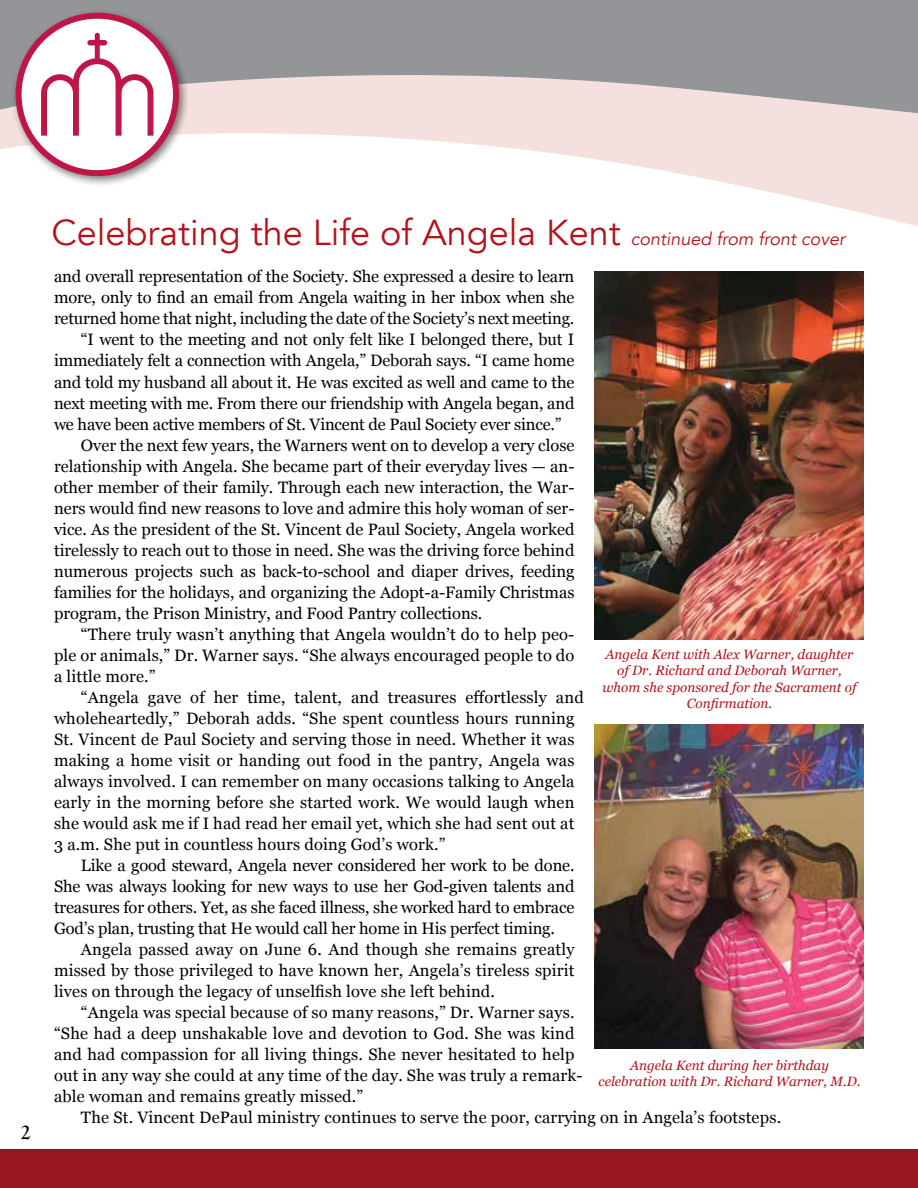
<style>
.page{position:relative;width:918px;height:1188px;background:#fff}
.page>*{position:absolute;margin:0;border:0;box-sizing:border-box;transform-origin:0 0}
.t1{font:36px "Avenir";color:#b5121b}
.t2{font:700 21px "Goudy Old Style T";color:#000}
.t3{font:16.5px "Georgia";color:#000}
.t4{font:italic 13.5px/16.5px "Georgia";color:#b5121b;text-align:center}
.s1{font-style:italic;font-size:18px}
</style>
<div class="page">
<svg style="left:553px;top:153px;width:365px;height:172px"></svg>
<svg style="left:0;top:0;width:918px;height:153px;background:#bdb7b8"></svg>
<div style="left:11px;top:8px;width:179px;height:180px;background:#000;opacity:.5"></div>
<div style="left:19px;top:16px;width:157px;height:157px;background:#fff;border-radius:50%"></div>
<div style="left:16px;top:13px;width:163px;height:163px;border:6px solid #bd1647;border-radius:50%"></div>
<svg style="left:41px;top:33px;width:112px;height:103px"></svg>
<div style="left:0;top:1149px;width:918px;height:39px;background:#961722"></div>
<img style="left:595px;top:272px;width:269px;height:368px">
<img style="left:595px;top:724px;width:269px;height:324px">
<p class="t2" style="left:21px;top:1121px;width:12px">2</p>
<h1 class="t1" style="left:52px;top:211px;width:795px">Celebrating the Life of Angela Kent <span class="s1">continued from front cover</span></h1>
<p class="t3" style="left:54px;top:265px;width:522px">and overall representation of the Society. She expressed a desire to learn</p>
<p class="t3" style="left:54px;top:286px;width:522px">more, only to find an email from Angela waiting in her inbox when she</p>
<p class="t3" style="left:54px;top:307px;width:522px">returned home that night, including the date of the Society’s next meeting.</p>
<p class="t3" style="left:81px;top:328px;width:495px">“I went to the meeting and not only felt like I belonged there, but I</p>
<p class="t3" style="left:54px;top:349px;width:522px">immediately felt a connection with Angela,” Deborah says. “I came home</p>
<p class="t3" style="left:54px;top:370px;width:522px">and told my husband all about it. He was excited as well and came to the</p>
<p class="t3" style="left:54px;top:391px;width:522px">next meeting with me. From there our friendship with Angela began, and</p>
<p class="t3" style="left:54px;top:412px;width:509px">we have been active members of St. Vincent de Paul Society ever since.”</p>
<p class="t3" style="left:81px;top:433px;width:495px">Over the next few years, the Warners went on to develop a very close</p>
<p class="t3" style="left:54px;top:454px;width:522px">relationship with Angela. She became part of their everyday lives — an-</p>
<p class="t3" style="left:54px;top:475px;width:522px">other member of their family. Through each new interaction, the War-</p>
<p class="t3" style="left:54px;top:496px;width:522px">ners would find new reasons to love and admire this holy woman of ser-</p>
<p class="t3" style="left:54px;top:517px;width:522px">vice. As the president of the St. Vincent de Paul Society, Angela worked</p>
<p class="t3" style="left:54px;top:538px;width:522px">tirelessly to reach out to those in need. She was the driving force behind</p>
<p class="t3" style="left:54px;top:559px;width:522px">numerous projects such as back-to-school and diaper drives, feeding</p>
<p class="t3" style="left:54px;top:580px;width:522px">families for the holidays, and organizing the Adopt-a-Family Christmas</p>
<p class="t3" style="left:54px;top:601px;width:430px">program, the Prison Ministry, and Food Pantry collections.</p>
<p class="t3" style="left:81px;top:622px;width:495px">“There truly wasn’t anything that Angela wouldn’t do to help peo-</p>
<p class="t3" style="left:54px;top:643px;width:522px">ple or animals,” Dr. Warner says. “She always encouraged people to do</p>
<p class="t3" style="left:54px;top:664px;width:103px">a little more.”</p>
<p class="t3" style="left:81px;top:685px;width:504px">“Angela gave of her time, talent, and treasures effortlessly and</p>
<p class="t3" style="left:54px;top:706px;width:522px">wholeheartedly,” Deborah adds. “She spent countless hours running</p>
<p class="t3" style="left:54px;top:727px;width:522px">St. Vincent de Paul Society and serving those in need. Whether it was</p>
<p class="t3" style="left:54px;top:748px;width:522px">making a home visit or handing out food in the pantry, Angela was</p>
<p class="t3" style="left:54px;top:769px;width:522px">always involved. I can remember on many occasions talking to Angela</p>
<p class="t3" style="left:54px;top:790px;width:522px">early in the morning before she started work. We would laugh when</p>
<p class="t3" style="left:54px;top:811px;width:522px">she would ask me if I had read her email yet, which she had sent out at</p>
<p class="t3" style="left:54px;top:832px;width:393px">3 a.m. She put in countless hours doing God’s work.”</p>
<p class="t3" style="left:81px;top:853px;width:495px">Like a good steward, Angela never considered her work to be done.</p>
<p class="t3" style="left:54px;top:874px;width:522px">She was always looking for new ways to use her God-given talents and</p>
<p class="t3" style="left:54px;top:895px;width:522px">treasures for others. Yet, as she faced illness, she worked hard to embrace</p>
<p class="t3" style="left:54px;top:916px;width:502px">God’s plan, trusting that He would call her home in His perfect timing.</p>
<p class="t3" style="left:81px;top:937px;width:495px">Angela passed away on June 6. And though she remains greatly</p>
<p class="t3" style="left:54px;top:958px;width:522px">missed by those privileged to have known her, Angela’s tireless spirit</p>
<p class="t3" style="left:54px;top:979px;width:443px">lives on through the legacy of unselfish love she left behind.</p>
<p class="t3" style="left:81px;top:1000px;width:495px">“Angela was special because of so many reasons,” Dr. Warner says.</p>
<p class="t3" style="left:54px;top:1021px;width:522px">“She had a deep unshakable love and devotion to God. She was kind</p>
<p class="t3" style="left:54px;top:1042px;width:522px">and had compassion for all living things. She never hesitated to help</p>
<p class="t3" style="left:54px;top:1063px;width:530px">out in any way she could at any time of the day. She was truly a remark-</p>
<p class="t3" style="left:54px;top:1084px;width:311px">able woman and remains greatly missed.”</p>
<p class="t3" style="left:81px;top:1105px;width:702px">The St. Vincent DePaul ministry continues to serve the poor, carrying on in Angela’s footsteps.</p>
<p class="t4" style="left:603px;top:646px;width:255px">Angela Kent with Alex Warner, daughter of Dr. Richard and Deborah Warner, whom she sponsored for the Sacrament of<br>Confirmation.</p>
<p class="t4" style="left:599px;top:1056px;width:263px">Angela Kent during her birthday celebration with Dr. Richard Warner, M.D.</p>
</div>
